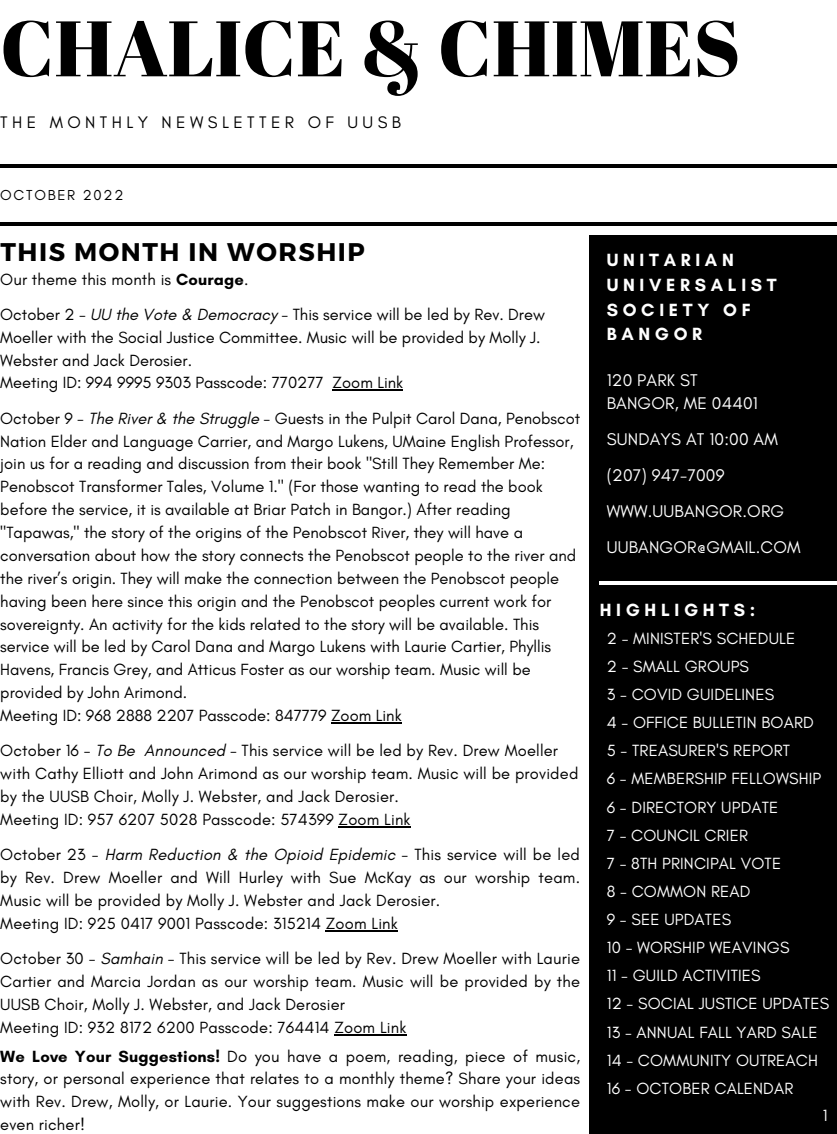
<style>
.page{position:relative;width:837px;height:1134px;background:#fff}
.page>*{position:absolute;margin:0;border:0;box-sizing:border-box;transform-origin:0 0}
.t1{font:78.45px "Abril Fatface";color:#000}
.t2{font:700 25.5px "Montserrat";letter-spacing:.06em;color:#000}
.t3{font:700 18px/24.8px "Glacial Indifference";letter-spacing:.26em;color:#fff}
.t4{font:17.25px/36px "Glacial Indifference";letter-spacing:.01em;color:#fff}
.t5{font:16.95px "Glacial Indifference";letter-spacing:.26em;color:#000}
.t6{font:16.5px/22.8px "Glacial Indifference";color:#000}
.t7{font:16.5px/28.2px "Glacial Indifference";letter-spacing:.01em;color:#fff}
.t8{font:14.7px "Glacial Indifference";letter-spacing:.12em;color:#000}
.s1{font-weight:700}
.s2{font-style:italic}
</style>
<div class="page">
<hr style="left:0;top:164px;width:837px;height:3px;background:#000">
<hr style="left:0;top:222px;width:837px;height:4px;background:#000">
<div style="left:589px;top:235px;width:248px;height:899px;background:#000"></div>
<hr style="left:600px;top:581px;width:237px;height:4px;background:#fff">
<hr style="left:333px;top:390px;width:70px;height:1px;background:#000">
<hr style="left:331px;top:722px;width:71px;height:2px;background:#000">
<hr style="left:339px;top:826px;width:72px;height:2px;background:#000">
<hr style="left:326px;top:930px;width:72px;height:1px;background:#000">
<hr style="left:334px;top:1034px;width:73px;height:1px;background:#000">
<h1 class="t1" style="left:0;top:-7px;width:742px">CHALICE &amp; CHIMES</h1>
<p class="t5" style="left:0;top:112px;width:402px">THE MONTHLY NEWSLETTER OF UUSB</p>
<p class="t8" style="left:0;top:186px;width:125px">OCTOBER 2022</p>
<h2 class="t2" style="left:0;top:235px;width:366px">THIS MONTH IN WORSHIP</h2>
<p class="t6" style="left:0;top:261px;width:546px;line-height:35.2px">Our theme this month is <span class="s1">Courage</span>.<br>October 2 - <span class="s2">UU the Vote &amp; Democracy</span> - This service will be led by Rev. Drew</p>
<p class="t6" style="left:0;top:325px;width:542px">Moeller with the Social Justice Committee. Music will be provided by Molly J.<br>Webster and Jack Derosier.<br>Meeting ID: 994 9995 9303 Passcode: 770277 Zoom Link</p>
<p class="t6" style="left:0;top:406px;width:582px">October 9 - <span class="s2">The River &amp; the Struggle</span> - Guests in the Pulpit Carol Dana, Penobscot Nation Elder and Language Carrier, and Margo Lukens, UMaine English Professor, join us for a reading and discussion from their book "Still They Remember Me:<br>Penobscot Transformer Tales, Volume 1." (For those wanting to read the book before the service, it is available at Briar Patch in Bangor.) After reading "Tapawas," the story of the origins of the Penobscot River, they will have a conversation about how the story connects the Penobscot people to the river and the river’s origin. They will make the connection between the Penobscot people having been here since this origin and the Penobscot peoples current work for sovereignty. An activity for the kids related to the story will be available. This service will be led by Carol Dana and Margo Lukens with Laurie Cartier, Phyllis Havens, Francis Grey, and Atticus Foster as our worship team. Music will be provided by John Arimond.<br>Meeting ID: 968 2888 2207 Passcode: 847779 Zoom Link</p>
<p class="t6" style="left:0;top:739px;width:580px">October 16 - <span class="s2">To Be Announced</span> - This service will be led by Rev. Drew Moeller with Cathy Elliott and John Arimond as our worship team. Music will be provided by the UUSB Choir, Molly J. Webster, and Jack Derosier.<br>Meeting ID: 957 6207 5028 Passcode: 574399 Zoom Link</p>
<p class="t6" style="left:0;top:843px;width:581px">October 23 - <span class="s2">Harm Reduction &amp; the Opioid Epidemic</span> - This service will be led by Rev. Drew Moeller and Will Hurley with Sue McKay as our worship team.<br>Music will be provided by Molly J. Webster and Jack Derosier.<br>Meeting ID: 925 0417 9001 Passcode: 315214 Zoom Link</p>
<p class="t6" style="left:0;top:947px;width:581px">October 30 - <span class="s2">Samhain</span> - This service will be led by Rev. Drew Moeller with Laurie Cartier and Marcia Jordan as our worship team. Music will be provided by the UUSB Choir, Molly J. Webster, and Jack Derosier<br>Meeting ID: 932 8172 6200 Passcode: 764414 Zoom Link</p>
<p class="t6" style="left:0;top:1044px;width:581px;text-align:justify"><span class="s1">We Love Your Suggestions!</span> Do you have a poem, reading, piece of music, story, or personal experience that relates to a monthly theme? Share your ideas with Rev. Drew, Molly, or Laurie. Your suggestions make our worship experience even richer!</p>
<p class="t3" style="left:607px;top:248px;width:172px">UNITARIAN<br>UNIVERSALIST<br>SOCIETY OF<br>BANGOR</p>
<p class="t4" style="left:607px;top:368px;width:153px;line-height:23.7px">120 PARK ST<br>BANGOR, ME 04401</p>
<p class="t4" style="left:607px;top:421px;width:195px">SUNDAYS AT 10:00 AM (207) 947-7009<br>WWW.UUBANGOR.ORG<br>UUBANGOR@GMAIL.COM</p>
<p class="t3" style="left:600px;top:597px;width:157px">HIGHLIGHTS:</p>
<p class="t7" style="left:607px;top:624px;width:224px">2 - MINISTER'S SCHEDULE<br>2 - SMALL GROUPS<br>3 - COVID GUIDELINES<br>4 - OFFICE BULLETIN BOARD<br>5 - TREASURER'S REPORT<br>6 - MEMBERSHIP FELLOWSHIP<br>6 - DIRECTORY UPDATE<br>7 - COUNCIL CRIER<br>7 - 8TH PRINCIPAL VOTE<br>8 - COMMON READ<br>9 - SEE UPDATES<br>10 - WORSHIP WEAVINGS<br>11 - GUILD ACTIVITIES<br>12 - SOCIAL JUSTICE UPDATES<br>13 - ANNUAL FALL YARD SALE<br>14 - COMMUNITY OUTREACH<br>16 - OCTOBER CALENDAR</p>
<p class="t7" style="left:823px;top:1101px;width:6px">1</p>
</div>
